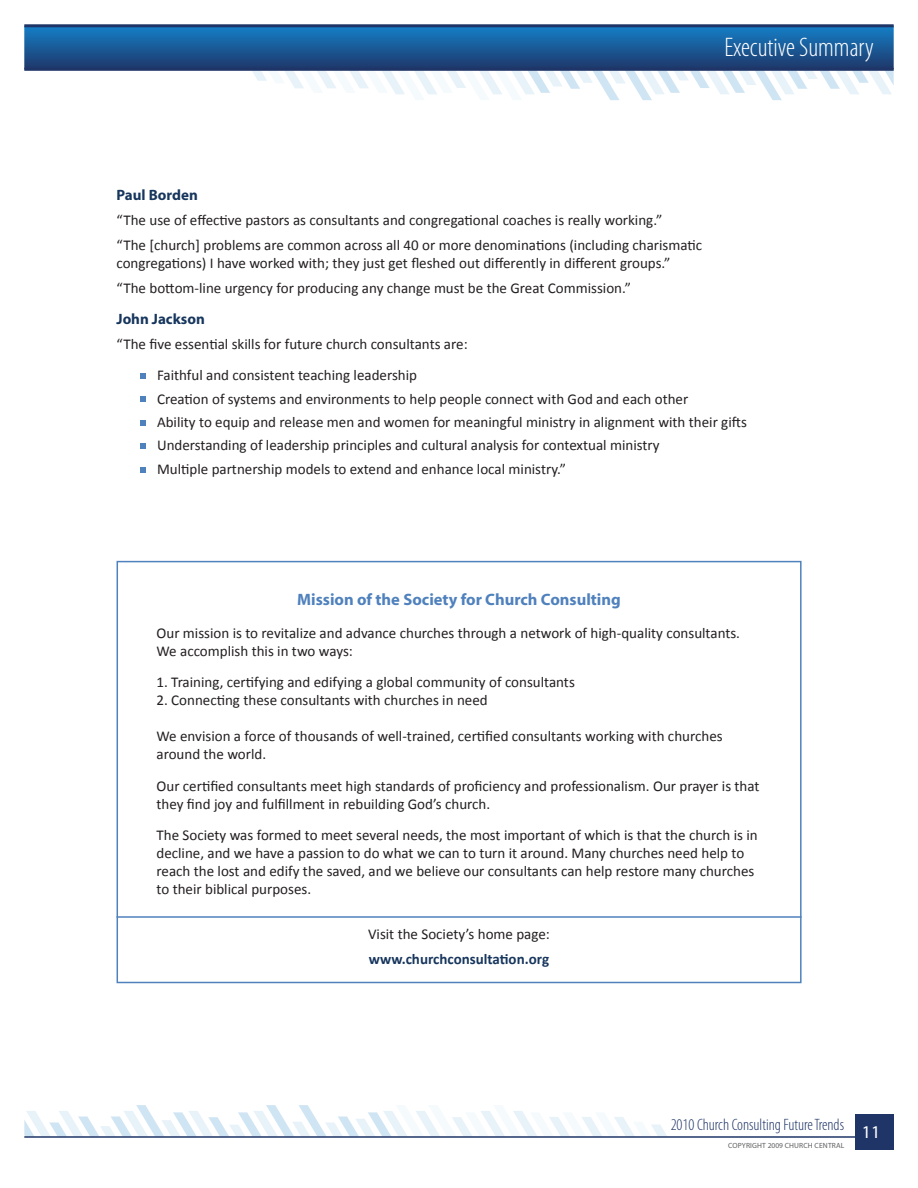
<style>
.page{position:relative;width:918px;height:1188px;background:#fff}
.page>*{position:absolute;margin:0;border:0;box-sizing:border-box;transform-origin:0 0}
.t1{font:300 condensed 27px "Myriad Pro";color:#fff}
.t2{font:18px "Myriad Pro";color:#fff}
.t3{font:700 16.5px "Myriad";color:#4f81bd}
.t4{font:300 condensed 16.5px "Myriad Pro";color:#1f3567}
.t5{font:15px/18px "Calibri";color:#231f20}
.t6{font:700 15px "Calibri";color:#17365d}
.t7{font:700 15px "Myriad";color:#17365d}
.t8{font:7.5px "Myriad Pro";letter-spacing:.02em;color:#5f5f62}
</style>
<div class="page">
<svg style="left:24px;top:1105px;width:643px;height:31px"></svg>
<svg style="left:24px;top:27px;width:870px;height:73px"></svg>
<hr style="left:24px;top:1136px;width:870px;height:2px;background:#1f3567">
<div style="left:855px;top:1114px;width:39px;height:36px;background:#1f3567"></div>
<hr style="left:24px;top:24px;width:870px;height:3px;background:#1f3567">
<hr style="left:24px;top:68px;width:870px;height:3px;background:#1f3567">
<svg style="left:141px;top:373px;width:5px;height:6px"></svg>
<svg style="left:141px;top:397px;width:5px;height:5px"></svg>
<svg style="left:141px;top:420px;width:5px;height:6px"></svg>
<svg style="left:141px;top:443px;width:5px;height:6px"></svg>
<svg style="left:141px;top:467px;width:5px;height:5px"></svg>
<div style="left:117px;top:561px;width:685px;height:422px;border:2px solid #4f81bd"></div>
<hr style="left:117px;top:916px;width:685px;height:2px;background:#4f81bd">
<p class="t1" style="left:724px;top:31px;width:151px">Executive Summary</p>
<p class="t7" style="left:117px;top:187px;width:83px">Paul Borden</p>
<p class="t5" style="left:117px;top:210px;width:547px">“The use of effective pastors as consultants and congregational coaches is really working.”</p>
<p class="t5" style="left:117px;top:235px;width:587px">“The [church] problems are common across all 40 or more denominations (including charismatic congregations) I have worked with; they just get fleshed out differently in different groups.”</p>
<p class="t5" style="left:117px;top:278px;width:516px">“The bottom-line urgency for producing any change must be the Great Commission.”</p>
<p class="t7" style="left:117px;top:311px;width:90px">John Jackson</p>
<p class="t5" style="left:117px;top:334px;width:353px">“The five essential skills for future church consultants are:</p>
<p class="t5" style="left:157px;top:366px;width:262px">Faithful and consistent teaching leadership</p>
<p class="t5" style="left:157px;top:389px;width:533px">Creation of systems and environments to help people connect with God and each other</p>
<p class="t5" style="left:157px;top:412px;width:591px">Ability to equip and release men and women for meaningful ministry in alignment with their gifts</p>
<p class="t5" style="left:157px;top:436px;width:504px">Understanding of leadership principles and cultural analysis for contextual ministry</p>
<p class="t5" style="left:157px;top:459px;width:411px">Multiple partnership models to extend and enhance local ministry.”</p>
<p class="t3" style="left:297px;top:591px;width:325px">Mission of the Society for Church Consulting</p>
<p class="t5" style="left:157px;top:623px;width:585px">Our mission is to revitalize and advance churches through a network of high-quality consultants.<br>We accomplish this in two ways:</p>
<p class="t5" style="left:157px;top:673px;width:420px">1. Training, certifying and edifying a global community of consultants</p>
<p class="t5" style="left:157px;top:691px;width:333px">2. Connecting these consultants with churches in need</p>
<p class="t5" style="left:157px;top:727px;width:568px">We envision a force of thousands of well-trained, certified consultants working with churches around the world.</p>
<p class="t5" style="left:157px;top:776px;width:605px">Our certified consultants meet high standards of proficiency and professionalism. Our prayer is that they find joy and fulfillment in rebuilding God’s church.</p>
<p class="t5" style="left:157px;top:826px;width:603px">The Society was formed to meet several needs, the most important of which is that the church is in decline, and we have a passion to do what we can to turn it around. Many churches need help to reach the lost and edify the saved, and we believe our consultants can help restore many churches to their biblical purposes.</p>
<p class="t5" style="left:368px;top:925px;width:183px">Visit the Society’s home page:</p>
<p class="t6" style="left:369px;top:950px;width:182px">www.churchconsultation.org</p>
<p class="t4" style="left:671px;top:1115px;width:175px">2010 Church Consulting Future Trends</p>
<p class="t2" style="left:862px;top:1121px;width:20px">11</p>
<p class="t8" style="left:728px;top:1141px;width:118px">Copyright 2009 CHURCH CENTRAL</p>
</div>
